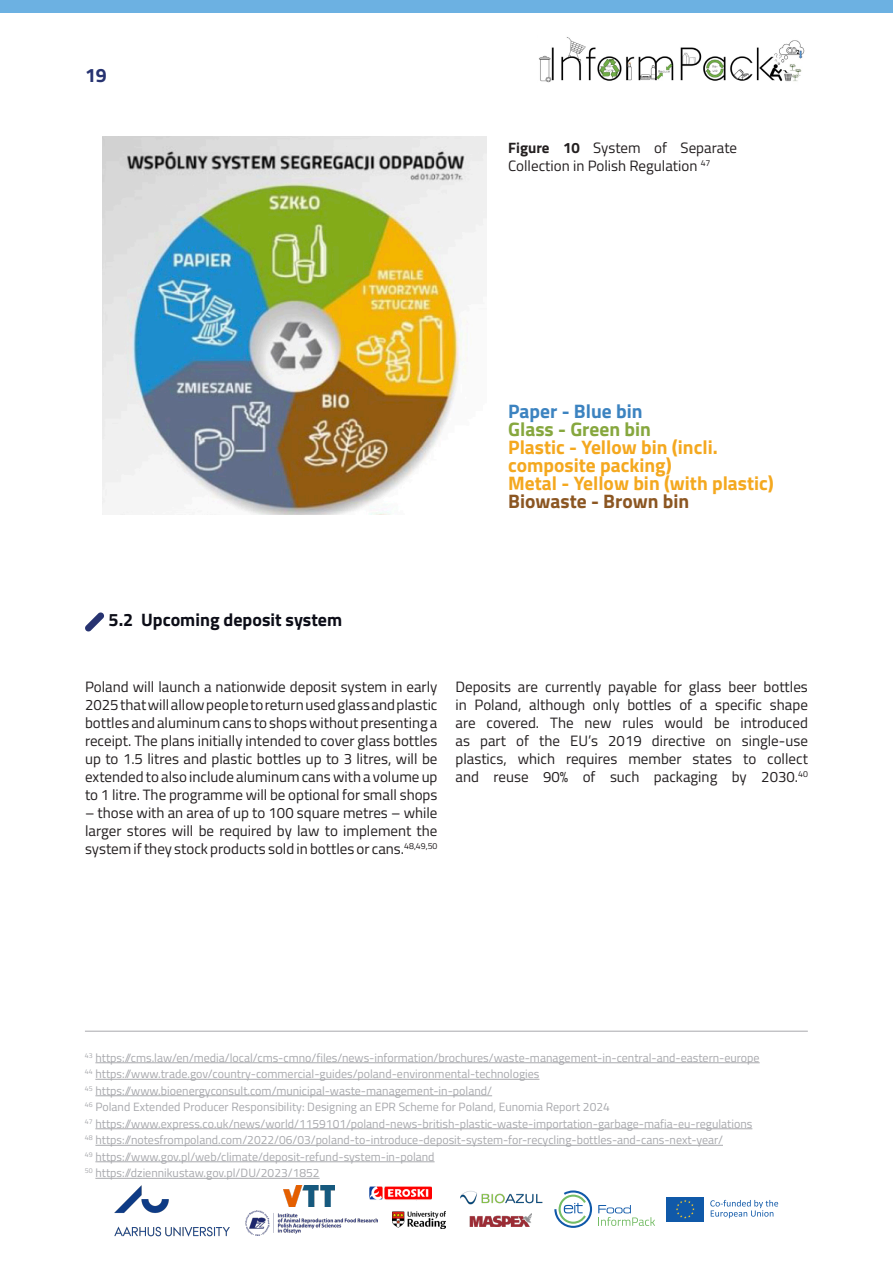
<style>
.page{position:relative;width:893px;height:1263px;background:#fff}
.page>*{position:absolute;margin:0;border:0;box-sizing:border-box;transform-origin:0 0}
.Estilo_de_párrafo_1{font:700 19.5px/18px "Titillium Web";color:#f4a81f}
.Estilo_de_párrafo_1-2{font:700 19.5px "Titillium Web";color:#8b5622}
.Estilo_de_párrafo_1-3{font:700 19.5px "Titillium Web";color:#86a73e}
.Estilo_de_párrafo_1-4{font:700 19.5px "Titillium Web";color:#3c83c0}
.t1{font:700 19.5px "Titillium Web";color:#273371}
.Destacados{font:700 18px "Titillium Web";color:#0c0d17}
.t2{font:15px/18px "Titillium Web";color:#231f20;text-align:justify}
.Referencias{font:12px "Titillium Web";color:#a8a9ad}
.s1{font-weight:700}
</style>
<div class="page">
<hr style="left:85px;top:1031px;width:723px;height:1px;background:#a8a9ad">
<hr style="left:95px;top:1062px;width:665px;height:1px;background:#a8a9ad">
<hr style="left:95px;top:1079px;width:444px;height:1px;background:#a8a9ad">
<hr style="left:95px;top:1095px;width:397px;height:1px;background:#a8a9ad">
<hr style="left:95px;top:1128px;width:657px;height:1px;background:#a8a9ad">
<hr style="left:95px;top:1145px;width:628px;height:1px;background:#a8a9ad">
<hr style="left:95px;top:1161px;width:340px;height:1px;background:#a8a9ad">
<hr style="left:95px;top:1178px;width:225px;height:1px;background:#a8a9ad">
<img style="left:102px;top:136px;width:385px;height:378px">
<svg style="left:85px;top:612px;width:19px;height:20px"></svg>
<div style="left:0;top:0;width:893px;height:13px;background:#6cb1e2"></div>
<img style="left:115px;top:1185px;width:115px;height:51px">
<img style="left:283px;top:1185px;width:52px;height:22px">
<img style="left:245px;top:1211px;width:133px;height:24px">
<img style="left:370px;top:1187px;width:61px;height:13px">
<img style="left:393px;top:1211px;width:52px;height:17px">
<img style="left:460px;top:1191px;width:83px;height:14px">
<img style="left:470px;top:1214px;width:61px;height:13px">
<div style="left:666px;top:1197px;width:38px;height:25px;background:#1059a9"></div>
<svg style="left:710px;top:1200px;width:68px;height:18px"></svg>
<svg style="left:676px;top:1200px;width:19px;height:18px"></svg>
<svg style="left:554px;top:1190px;width:38px;height:38px"></svg>
<svg style="left:598px;top:1205px;width:57px;height:21px"></svg>
<img style="left:539px;top:37px;width:266px;height:46px">
<h1 class="t1" style="left:85px;top:60px;width:23px">19</h1>
<p class="t2" style="left:508px;top:138px;width:230px"><span class="s1">Figure 10</span> System of Separate<br>Collection in Polish Regulation <sup>47</sup></p>
<p class="Estilo_de_párrafo_1-4" style="left:508px;top:396px;width:136px">Paper - Blue bin</p>
<p class="Estilo_de_párrafo_1-3" style="left:508px;top:414px;width:144px">Glass - Green bin</p>
<p class="Estilo_de_párrafo_1" style="left:508px;top:437px;width:211px">Plastic - Yellow bin (incli. composite packing)</p>
<p class="Estilo_de_párrafo_1" style="left:508px;top:473px;width:267px">Metal - Yellow bin (with plastic)</p>
<p class="Estilo_de_párrafo_1-2" style="left:508px;top:486px;width:183px">Biowaste - Brown bin</p>
<p class="Destacados" style="left:109px;top:606px;width:235px">5.2 Upcoming deposit system</p>
<p class="t2" style="left:85px;top:677px;width:354px">Poland will launch a nationwide deposit system in early 2025 that will allow people to return used glass and plastic bottles and aluminum cans to shops without presenting a receipt. The plans initially intended to cover glass bottles up to 1.5 litres and plastic bottles up to 3 litres, will be extended to also include aluminum cans with a volume up to 1 litre. The programme will be optional for small shops</p>
<p class="t2" style="left:85px;top:803px;width:354px">– those with an area of up to 100 square metres – while larger stores will be required by law to implement the system if they stock products sold in bottles or cans.<sup>48,49,50</sup></p>
<p class="t2" style="left:455px;top:677px;width:354px">Deposits are currently payable for glass beer bottles in Poland, although only bottles of a specific shape are covered. The new rules would be introduced as part of the EU’s 2019 directive on single-use plastics, which requires member states to collect and reuse 90% of such packaging by 2030.<sup>40</sup></p>
<p class="Referencias" style="left:85px;top:1049px;width:676px"><sup>43</sup> https://cms.law/en/media/local/cms-cmno/files/news-information/brochures/waste-management-in-central-and-eastern-europe</p>
<p class="Referencias" style="left:85px;top:1065px;width:456px"><sup>44</sup> https://www.trade.gov/country-commercial-guides/poland-environmental-technologies</p>
<p class="Referencias" style="left:85px;top:1082px;width:409px"><sup>45</sup> https://www.bioenergyconsult.com/municipal-waste-management-in-poland/</p>
<p class="Referencias" style="left:85px;top:1098px;width:526px"><sup>46</sup> Poland Extended Producer Responsibility: Designing an EPR Scheme for Poland, Eunomia Report 2024</p>
<p class="Referencias" style="left:85px;top:1115px;width:669px"><sup>47</sup> https://www.express.co.uk/news/world/1159101/poland-news-british-plastic-waste-importation-garbage-mafia-eu-regulations</p>
<p class="Referencias" style="left:85px;top:1131px;width:639px"><sup>48</sup> https://notesfrompoland.com/2022/06/03/poland-to-introduce-deposit-system-for-recycling-bottles-and-cans-next-year/</p>
<p class="Referencias" style="left:85px;top:1148px;width:351px"><sup>49</sup> https://www.gov.pl/web/climate/deposit-refund-system-in-poland</p>
<p class="Referencias" style="left:85px;top:1164px;width:236px"><sup>50</sup> https://dziennikustaw.gov.pl/DU/2023/1852</p>
</div>
